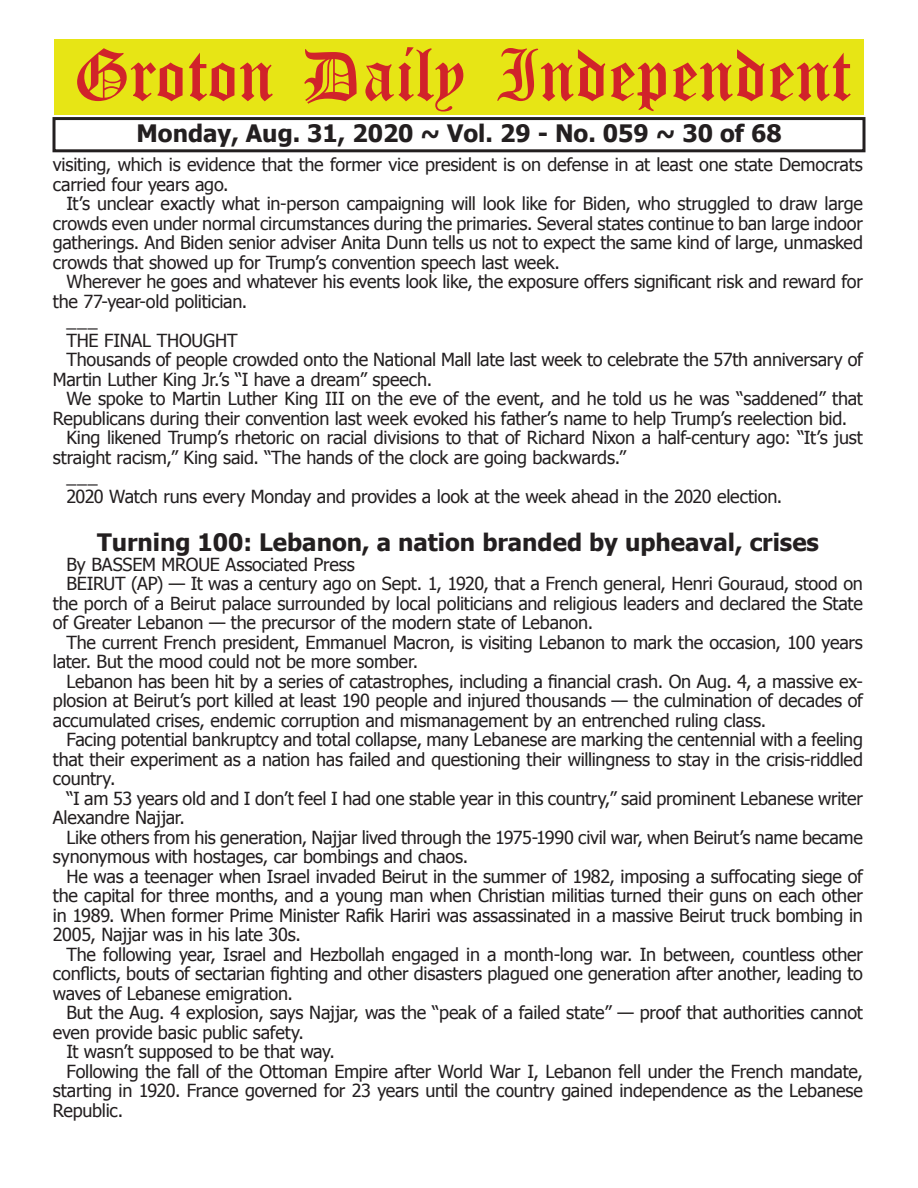
<style>
.page{position:relative;width:918px;height:1188px;background:#fff}
.page>*{position:absolute;margin:0;border:0;box-sizing:border-box;transform-origin:0 0}
.t1{font:54px "Old English Five";color:#d1232a}
.t2{font:700 24px "Tahoma";color:#231f20}
.t3{font:18px/19.5px "Tahoma";letter-spacing:-.01em;color:#231f20}
</style>
<div class="page">
<div style="left:52px;top:117px;width:814px;height:35px;border:3px solid #231f20"></div>
<div style="left:54px;top:40px;width:810px;height:75px;background:#e7e515"></div>
<h1 class="t1" style="left:73px;top:50px;width:779px">Groton Daily Independent</h1>
<h2 class="t2" style="left:136px;top:116px;width:647px">Monday, Aug. 31, 2020 ~ Vol. 29 - No. 059 ~ 30 of 68</h2>
<p class="t3" style="left:53px;top:154px;width:811px">visiting, which is evidence that the former vice president is on defense in at least one state Democrats carried four years ago.</p>
<p class="t3" style="left:53px;top:193px;width:812px;text-align:justify;text-indent:14px">It’s unclear exactly what in-person campaigning will look like for Biden, who struggled to draw large crowds even under normal circumstances during the primaries. Several states continue to ban large indoor gatherings. And Biden senior adviser Anita Dunn tells us not to expect the same kind of large, unmasked crowds that showed up for Trump’s convention speech last week.</p>
<p class="t3" style="left:66px;top:271px;width:798px">Wherever he goes and whatever his events look like, the exposure offers significant risk and reward for</p>
<p class="t3" style="left:53px;top:291px;width:196px">the 77-year-old politician.</p>
<p class="t3" style="left:66px;top:310px;width:33px">___</p>
<p class="t3" style="left:66px;top:330px;width:173px">THE FINAL THOUGHT</p>
<p class="t3" style="left:66px;top:349px;width:798px">Thousands of people crowded onto the National Mall late last week to celebrate the 57th anniversary of</p>
<p class="t3" style="left:53px;top:369px;width:381px">Martin Luther King Jr.’s “I have a dream” speech.</p>
<p class="t3" style="left:66px;top:388px;width:798px">We spoke to Martin Luther King III on the eve of the event, and he told us he was “saddened” that</p>
<p class="t3" style="left:53px;top:408px;width:796px">Republicans during their convention last week evoked his father’s name to help Trump’s reelection bid.</p>
<p class="t3" style="left:66px;top:427px;width:798px">King likened Trump’s rhetoric on racial divisions to that of Richard Nixon a half-century ago: “It’s just</p>
<p class="t3" style="left:53px;top:447px;width:575px">straight racism,” King said. “The hands of the clock are going backwards.”</p>
<p class="t3" style="left:66px;top:466px;width:33px">___</p>
<p class="t3" style="left:66px;top:486px;width:717px">2020 Watch runs every Monday and provides a look at the week ahead in the 2020 election.</p>
<h2 class="t2" style="left:97px;top:526px;width:723px">Turning 100: Lebanon, a nation branded by upheaval, crises</h2>
<p class="t3" style="left:66px;top:554px;width:290px">By BASSEM MROUE Associated Press</p>
<p class="t3" style="left:66px;top:573px;width:798px">BEIRUT (AP) — It was a century ago on Sept. 1, 1920, that a French general, Henri Gouraud, stood on</p>
<p class="t3" style="left:53px;top:593px;width:811px">the porch of a Beirut palace surrounded by local politicians and religious leaders and declared the State</p>
<p class="t3" style="left:53px;top:612px;width:542px">of Greater Lebanon — the precursor of the modern state of Lebanon.</p>
<p class="t3" style="left:66px;top:632px;width:798px">The current French president, Emmanuel Macron, is visiting Lebanon to mark the occasion, 100 years</p>
<p class="t3" style="left:53px;top:651px;width:367px">later. But the mood could not be more somber.</p>
<p class="t3" style="left:66px;top:671px;width:798px">Lebanon has been hit by a series of catastrophes, including a financial crash. On Aug. 4, a massive ex-</p>
<p class="t3" style="left:53px;top:690px;width:812px">plosion at Beirut’s port killed at least 190 people and injured thousands — the culmination of decades of</p>
<p class="t3" style="left:53px;top:710px;width:715px">accumulated crises, endemic corruption and mismanagement by an entrenched ruling class.</p>
<p class="t3" style="left:66px;top:729px;width:798px">Facing potential bankruptcy and total collapse, many Lebanese are marking the centennial with a feeling</p>
<p class="t3" style="left:53px;top:749px;width:812px">that their experiment as a nation has failed and questioning their willingness to stay in the crisis-riddled</p>
<p class="t3" style="left:53px;top:768px;width:64px">country.</p>
<p class="t3" style="left:66px;top:788px;width:798px">“I am 53 years old and I don’t feel I had one stable year in this country,” said prominent Lebanese writer</p>
<p class="t3" style="left:53px;top:807px;width:134px">Alexandre Najjar.</p>
<p class="t3" style="left:66px;top:827px;width:798px">Like others from his generation, Najjar lived through the 1975-1990 civil war, when Beirut’s name became</p>
<p class="t3" style="left:53px;top:846px;width:417px">synonymous with hostages, car bombings and chaos.</p>
<p class="t3" style="left:66px;top:866px;width:798px">He was a teenager when Israel invaded Beirut in the summer of 1982, imposing a suffocating siege of</p>
<p class="t3" style="left:53px;top:885px;width:812px">the capital for three months, and a young man when Christian militias turned their guns on each other</p>
<p class="t3" style="left:53px;top:905px;width:812px">in 1989. When former Prime Minister Rafik Hariri was assassinated in a massive Beirut truck bombing in</p>
<p class="t3" style="left:53px;top:924px;width:250px">2005, Najjar was in his late 30s.</p>
<p class="t3" style="left:66px;top:944px;width:798px">The following year, Israel and Hezbollah engaged in a month-long war. In between, countless other</p>
<p class="t3" style="left:53px;top:963px;width:812px">conflicts, bouts of sectarian fighting and other disasters plagued one generation after another, leading to</p>
<p class="t3" style="left:53px;top:982px;width:242px">waves of Lebanese emigration.</p>
<p class="t3" style="left:66px;top:1002px;width:798px">But the Aug. 4 explosion, says Najjar, was the “peak of a failed state” — proof that authorities cannot</p>
<p class="t3" style="left:53px;top:1021px;width:253px">even provide basic public safety.</p>
<p class="t3" style="left:66px;top:1041px;width:270px">It wasn’t supposed to be that way.</p>
<p class="t3" style="left:66px;top:1060px;width:798px">Following the fall of the Ottoman Empire after World War I, Lebanon fell under the French mandate,</p>
<p class="t3" style="left:53px;top:1080px;width:811px">starting in 1920. France governed for 23 years until the country gained independence as the Lebanese</p>
<p class="t3" style="left:53px;top:1099px;width:72px">Republic.</p>
</div>
